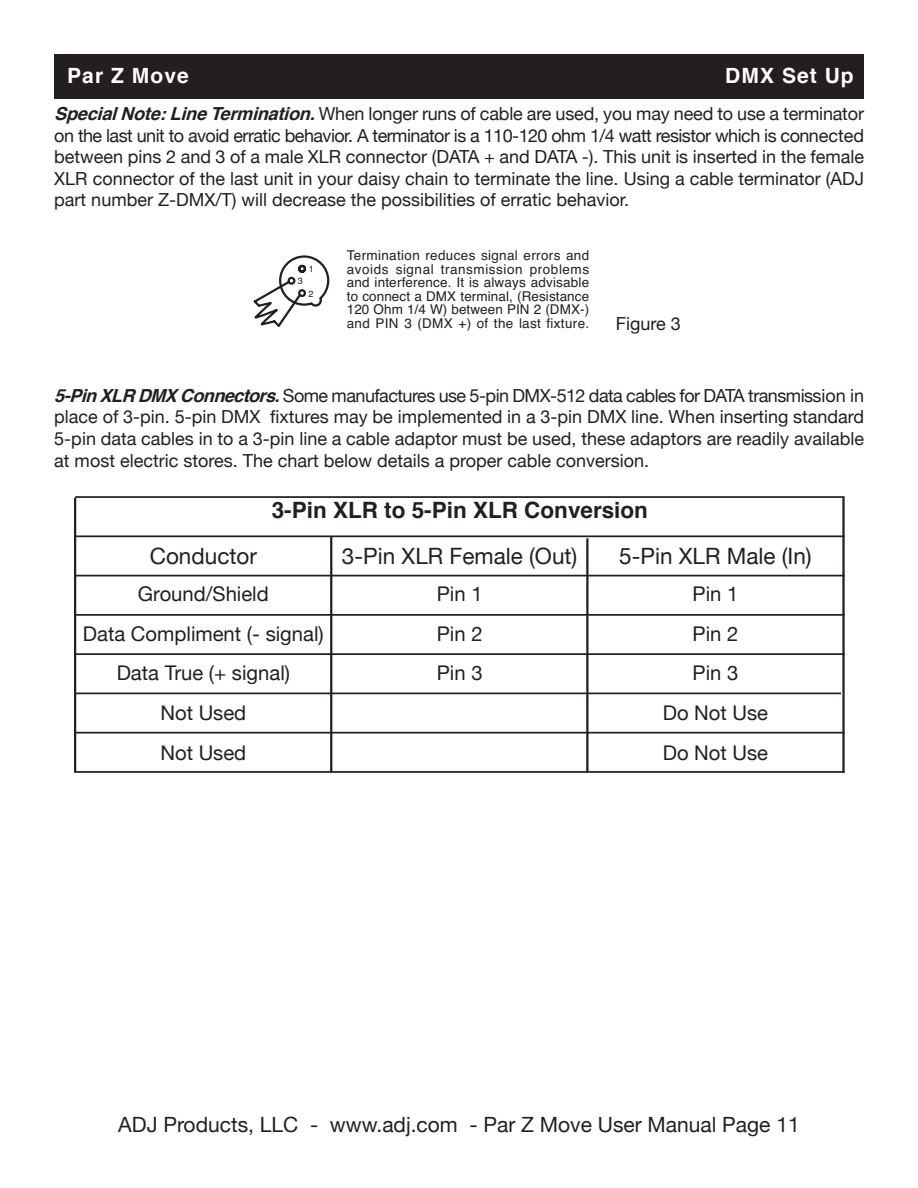
<style>
.page{position:relative;width:918px;height:1188px;background:#fff}
.page>*{position:absolute;margin:0;border:0;box-sizing:border-box;transform-origin:0 0}
.t1{font:22.5px "Helvetica Neue";color:#231f20}
.t2{font:700 22.5px "Helvetica";color:#231f20}
.t3{font:21px "Helvetica Neue";color:#231f20}
.t4{font:700 21px "Helvetica";letter-spacing:.05em;color:#fff}
.t5{font:20.25px "Helvetica Neue";color:#231f20}
.t6{font:18px/21.6px "Helvetica Neue";color:#231f20;text-align:justify}
.t7{font:13.5px/13.5px "Helvetica";letter-spacing:.005em;color:#231f20;text-align:justify}
.t8{font:9px "Helvetica";color:#231f20}
.s1{font-family:"Helvetica";font-weight:700;font-style:italic}
</style>
<div class="page">
<div style="left:55px;top:54px;width:809px;height:44px;background:#231f20"></div>
<svg style="left:253px;top:255px;width:77px;height:72px"></svg>
<hr style="left:75px;top:496px;width:770px;height:2px;background:#231f20">
<hr style="left:76px;top:732px;width:769px;height:2px;background:#231f20">
<hr style="left:76px;top:692px;width:765px;height:2px;background:#231f20">
<hr style="left:76px;top:653px;width:769px;height:2px;background:#231f20">
<hr style="left:76px;top:614px;width:769px;height:2px;background:#231f20">
<hr style="left:76px;top:575px;width:769px;height:2px;background:#231f20">
<hr style="left:76px;top:535px;width:769px;height:2px;background:#231f20">
<hr style="left:75px;top:771px;width:770px;height:2px;background:#231f20">
<hr style="left:74px;top:498px;width:2px;height:275px;background:#231f20">
<hr style="left:586px;top:538px;width:2px;height:235px;background:#231f20">
<hr style="left:330px;top:537px;width:2px;height:236px;background:#231f20">
<hr style="left:843px;top:498px;width:1px;height:275px;background:#231f20">
<p class="t4" style="left:67px;top:59px;width:123px">Par Z Move</p>
<p class="t4" style="left:725px;top:59px;width:130px">DMX Set Up</p>
<p class="t6" style="left:54px;top:104px;width:812px"><span class="s1">SpecialNote:LineTermination.</span>When longer runs of cable are used, you may need to use a terminator on the last unit to avoid erratic behavior. A terminator is a 110-120 ohm 1/4 watt resistor which is connected between pins 2 and 3 of a male XLR connector (DATA + and DATA -). This unit is inserted in the female XLR connector of the last unit in your daisy chain to terminate the line. Using a cable terminator (ADJ part number Z-DMX/T) will decrease the possibilities of erratic behavior.</p>
<p class="t8" style="left:309px;top:262px;width:7px">1</p>
<p class="t8" style="left:309px;top:287px;width:7px">2</p>
<p class="t8" style="left:298px;top:274px;width:7px">3</p>
<p class="t7" style="left:347px;top:249px;width:244px">Termination reduces signal errors and avoids signal transmission problems and interference. It is always advisable to connect a DMX terminal, (Resistance 120 Ohm 1/4 W) between PIN 2 (DMX-) and PIN 3 (DMX +) of the last fixture.</p>
<p class="t6" style="left:616px;top:314px;width:67px">Figure 3</p>
<p class="t6" style="left:54px;top:386px;width:812px"><span class="s1">5-PinXLRDMXConnectors.</span>Some manufactures use 5-pin DMX-512 data cables for DATA transmission in place of 3-pin. 5-pin DMX fixtures may be implemented in a 3-pin DMX line. When inserting standard 5-pin data cables in to a 3-pin line a cable adaptor must be used, these adaptors are readily available at most electric stores. The chart below details a proper cable conversion.</p>
<p class="t2" style="left:272px;top:492px;width:378px">3-Pin XLR to 5-Pin XLR Conversion</p>
<p class="t1" style="left:150px;top:540px;width:109px">Conductor</p>
<p class="t1" style="left:342px;top:540px;width:237px">3-Pin XLR Female (Out)</p>
<p class="t1" style="left:619px;top:540px;width:194px">5-Pin XLR Male (In)</p>
<p class="t5" style="left:437px;top:579px;width:47px">Pin 1</p>
<p class="t5" style="left:138px;top:579px;width:132px">Ground/Shield</p>
<p class="t5" style="left:693px;top:579px;width:47px">Pin 1</p>
<p class="t5" style="left:83px;top:620px;width:242px">Data Compliment (- signal)</p>
<p class="t5" style="left:437px;top:620px;width:47px">Pin 2</p>
<p class="t5" style="left:693px;top:620px;width:47px">Pin 2</p>
<p class="t5" style="left:117px;top:658px;width:175px">Data True (+ signal)</p>
<p class="t5" style="left:437px;top:658px;width:47px">Pin 3</p>
<p class="t5" style="left:693px;top:658px;width:47px">Pin 3</p>
<p class="t5" style="left:160px;top:698px;width:87px">Not Used</p>
<p class="t5" style="left:663px;top:698px;width:107px">Do Not Use</p>
<p class="t5" style="left:160px;top:738px;width:87px">Not Used</p>
<p class="t5" style="left:663px;top:738px;width:107px">Do Not Use</p>
<p class="t3" style="left:118px;top:1110px;width:683px">ADJ Products, LLC - www.adj.com - Par Z Move User Manual Page 11</p>
</div>
